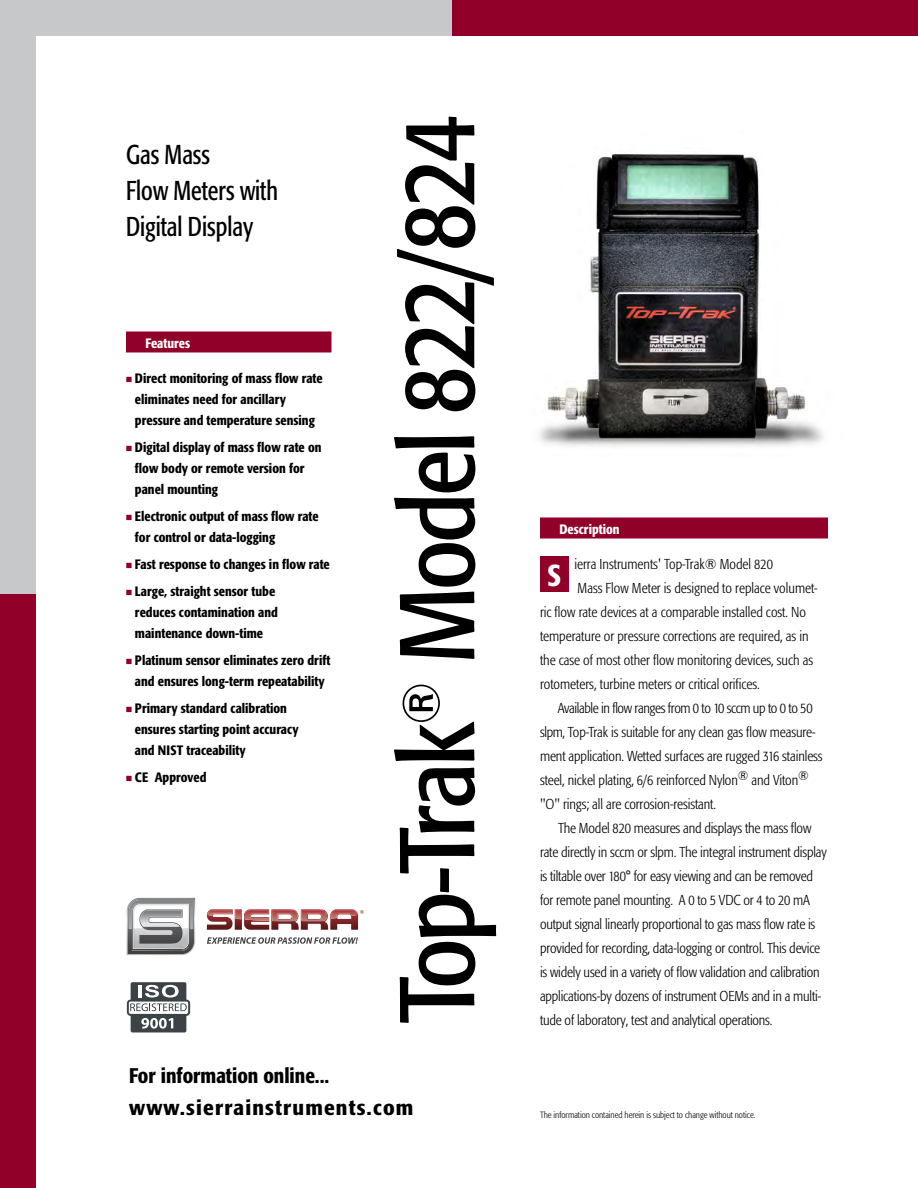
<style>
.page{position:relative;width:918px;height:1188px;background:#fff}
.page>*{position:absolute;margin:0;border:0;box-sizing:border-box;transform-origin:0 0}
.t1{font:condensed 105px "Formata";letter-spacing:-.03em;color:#000}
.t2{font:500 condensed 30px "Formata";color:#fff}
.t3{font:condensed 27px/36px "Formata";color:#000;scale:.9 1}
.t4{font:500 condensed 21px/31.5px "Formata";letter-spacing:.05em;color:#000}
.t5{font:300 condensed 14.25px "Formata";letter-spacing:-.01em;color:#000}
.t6{font:500 condensed 13.5px/21px "Formata";color:#000}
.t7{font:500 condensed 13.5px "Formata";color:#fff}
.t8{font:300 condensed 9px "Formata";color:#000}
.s1{font-family:"Universal Newswith Comm Pi";font-weight:400;font-stretch:normal;font-size:10.5px;color:#910028}
</style>
<div class="page">
<div style="left:0;top:0;width:36px;height:594px;background:#c7c8ca"></div>
<div style="left:0;top:594px;width:36px;height:594px;background:#910028"></div>
<div style="left:127px;top:332px;width:204px;height:20px;background:#910028"></div>
<div style="left:541px;top:518px;width:286px;height:20px;background:#910028"></div>
<div style="left:540px;top:556px;width:28px;height:36px;background:#910028"></div>
<div style="left:452px;top:0;width:466px;height:36px;background:#910028"></div>
<div style="left:0;top:0;width:452px;height:36px;background:#c7c8ca"></div>
<div style="left:131px;top:982px;width:55px;height:50px;background:#3b4347;border-radius:2px"></div>
<svg style="left:127px;top:985px;width:63px;height:44px"></svg>
<svg style="left:207px;top:937px;width:151px;height:7px"></svg>
<img style="left:127px;top:898px;width:68px;height:57px">
<svg style="left:128px;top:899px;width:66px;height:55px"></svg>
<img style="left:132px;top:945px;width:57px;height:6px">
<svg style="left:207px;top:909px;width:157px;height:21px"></svg>
<img style="left:539px;top:154px;width:284px;height:293px">
<h3 class="t3" style="left:126px;top:137px;width:170px">Gas Mass<br>Flow Meters with<br>Digital Display</h3>
<p class="t7" style="left:146px;top:335px;width:46px">Features</p>
<p class="t6" style="left:135px;top:367px;width:189px;text-indent:-9px"><span class="s1">n</span> Direct monitoring of mass flow rate eliminates need for ancillary pressure and temperature sensing</p>
<p class="t6" style="left:135px;top:436px;width:188px;text-indent:-9px"><span class="s1">n</span> Digital display of mass flow rate on flow body or remote version for panel mounting</p>
<p class="t6" style="left:135px;top:505px;width:185px;text-indent:-9px"><span class="s1">n</span> Electronic output of mass flow rate for control or data-logging</p>
<p class="t6" style="left:126px;top:550px;width:205px;line-height:27px"><span class="s1">n</span> Fast response to changes in flow rate <span class="s1">n</span> Large, straight sensor tube</p>
<p class="t6" style="left:135px;top:601px;width:144px">reduces contamination and maintenance down-time</p>
<p class="t6" style="left:126px;top:649px;width:206px;text-align:center"><span class="s1">n</span> Platinum sensor eliminates zero drift and ensures long-term repeatability</p>
<p class="t6" style="left:135px;top:697px;width:165px;text-indent:-9px"><span class="s1">n</span> Primary standard calibration ensures starting point accuracy and NIST traceability</p>
<p class="t6" style="left:126px;top:766px;width:82px"><span class="s1">n</span> CE Approved</p>
<h1 class="t1" style="left:376px;top:1023px;width:910px;rotate:-90deg">Top-Trak<sup>®</sup> Model 822/824</h1>
<h3 class="t4" style="left:129px;top:1060px;width:286px">For information online... www.sierrainstruments.com</h3>
<p class="t7" style="left:560px;top:521px;width:62px">Description</p>
<p class="t5" style="left:574px;top:556px;width:200px">ierra Instruments' Top-Trak® Model 820</p>
<p class="t5" style="left:578px;top:580px;width:242px">Mass Flow Meter is designed to replace volumet-</p>
<p class="t5" style="left:540px;top:604px;width:268px">ric flow rate devices at a comparable installed cost. No</p>
<p class="t5" style="left:540px;top:627px;width:270px">temperature or pressure corrections are required, as in</p>
<p class="t5" style="left:540px;top:651px;width:275px">the case of most other flow monitoring devices, such as</p>
<p class="t5" style="left:540px;top:675px;width:221px">rotometers, turbine meters or critical orifices.</p>
<p class="t5" style="left:558px;top:699px;width:256px">Available in flow ranges from 0 to 10 sccm up to 0 to 50</p>
<p class="t5" style="left:540px;top:723px;width:277px">slpm, Top-Trak is suitable for any clean gas flow measure-</p>
<p class="t5" style="left:540px;top:747px;width:284px">ment application. Wetted surfaces are rugged 316 stainless</p>
<p class="t5" style="left:540px;top:771px;width:270px">steel, nickel plating, 6/6 reinforced Nylon<sup>®</sup> and Viton<sup>®</sup></p>
<p class="t5" style="left:540px;top:796px;width:178px">"O" rings; all are corrosion-resistant.</p>
<p class="t5" style="left:558px;top:820px;width:255px">The Model 820 measures and displays the mass flow</p>
<p class="t5" style="left:540px;top:843px;width:288px">rate directly in sccm or slpm. The integral instrument display</p>
<p class="t5" style="left:540px;top:867px;width:275px">is tiltable over 180° for easy viewing and can be removed</p>
<p class="t5" style="left:540px;top:891px;width:272px">for remote panel mounting. A 0 to 5 VDC or 4 to 20 mA</p>
<p class="t5" style="left:540px;top:915px;width:277px">output signal linearly proportional to gas mass flow rate is</p>
<p class="t5" style="left:540px;top:939px;width:282px">provided for recording, data-logging or control. This device</p>
<p class="t5" style="left:540px;top:963px;width:281px">is widely used in a variety of flow validation and calibration</p>
<p class="t5" style="left:540px;top:987px;width:283px">applications‑by dozens of instrument OEMs and in a multi-</p>
<p class="t5" style="left:540px;top:1011px;width:234px">tude of laboratory, test and analytical operations.</p>
<h2 class="t2" style="left:547px;top:557px;width:15px">S</h2>
<p class="t8" style="left:540px;top:1109px;width:217px">The information contained herein is subject to change without notice.</p>
</div>
